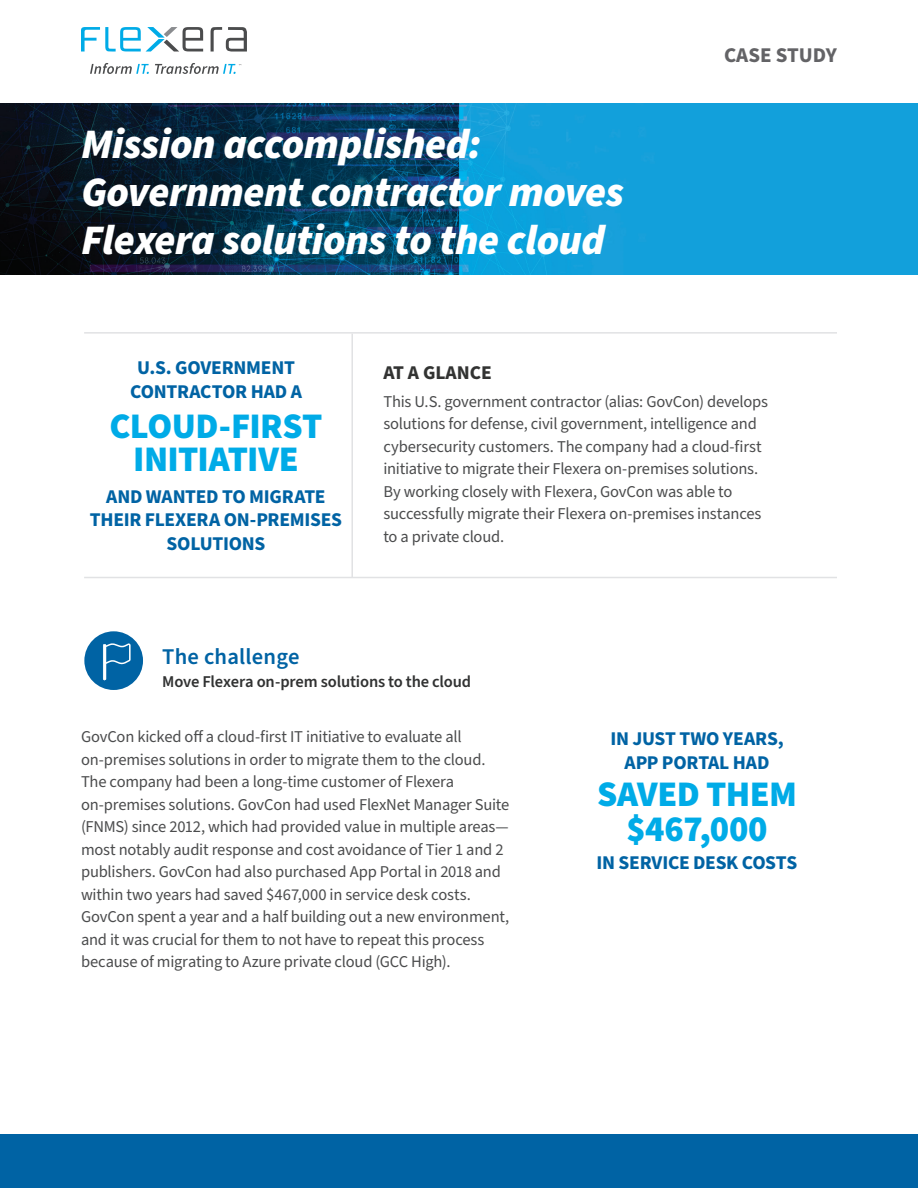
<style>
.page{position:relative;width:918px;height:1188px;background:#fff}
.page>*{position:absolute;margin:0;border:0;box-sizing:border-box;transform-origin:0 0}
.t1{font:italic 900 42px/48px "Source Sans Pro";letter-spacing:-.01em;color:#fff}
.t2{font:900 36px/33px "Source Sans Pro";letter-spacing:-.015em;color:#00abe7;text-align:center}
.t3{font:600 22.5px "Source Sans Pro";letter-spacing:.01em;color:#0063a4}
.t4{font:700 21px "Source Sans Pro";color:#636366}
.t5{font:700 19.5px/23.4px "Source Sans Pro";letter-spacing:-.015em;color:#0063a4;text-align:center}
.t6{font:700 19.5px "Source Sans Pro";color:#323332}
.t7{font:16.5px/22.5px "Source Sans Pro";letter-spacing:-.015em;color:#4b4c4d}
.t8{font:600 16.5px "Source Sans Pro";letter-spacing:-.01em;color:#313232}
</style>
<div class="page">
<img style="left:0;top:104px;width:918px;height:170px">
<div style="left:0;top:1134px;width:918px;height:54px;background:#0063a4"></div>
<svg style="left:90px;top:63px;width:59px;height:11px"></svg>
<svg style="left:155px;top:63px;width:86px;height:11px"></svg>
<svg style="left:211px;top:27px;width:36px;height:25px"></svg>
<svg style="left:81px;top:27px;width:122px;height:25px"></svg>
<hr style="left:84px;top:332px;width:753px;height:2px;background:#e1e2e4">
<hr style="left:351px;top:334px;width:2px;height:244px;background:#e1e2e4">
<hr style="left:84px;top:577px;width:753px;height:1px;background:#e1e2e4">
<div style="left:84px;top:631px;width:59px;height:59px;background:#0063a4;border-radius:50%"></div>
<svg style="left:103px;top:643px;width:28px;height:37px"></svg>
<h1 class="t1" style="left:81px;top:121px;width:545px">Mission accomplished:<br>Government contractor moves<br>Flexera solutions to the cloud</h1>
<p class="t4" style="left:724px;top:41px;width:114px">CASE STUDY</p>
<p class="t5" style="left:130px;top:357px;width:173px">U.S. GOVERNMENT<br>CONTRACTOR HAD A</p>
<h2 class="t2" style="left:109px;top:411px;width:215px">CLOUD-FIRST<br>INITIATIVE</h2>
<p class="t5" style="left:90px;top:485px;width:254px">AND WANTED TO MIGRATE<br>THEIR FLEXERA ON-PREMISES<br>SOLUTIONS</p>
<p class="t6" style="left:383px;top:360px;width:110px">AT A GLANCE</p>
<p class="t7" style="left:383px;top:390px;width:386px">This U.S. government contractor (alias: GovCon) develops solutions for defense, civil government, intelligence and cybersecurity customers. The company had a cloud-first initiative to migrate their Flexera on-premises solutions.<br>By working closely with Flexera, GovCon was able to successfully migrate their Flexera on-premises instances to a private cloud.</p>
<h3 class="t3" style="left:162px;top:642px;width:139px">The challenge</h3>
<p class="t8" style="left:162px;top:670px;width:310px">Move Flexera on-prem solutions to the cloud</p>
<p class="t7" style="left:81px;top:726px;width:430px">GovCon kicked off a cloud-first IT initiative to evaluate all on-premises solutions in order to migrate them to the cloud.<br>The company had been a long-time customer of Flexera on-premises solutions. GovCon had used FlexNet Manager Suite (FNMS) since 2012, which had provided value in multiple areas— most notably audit response and cost avoidance of Tier 1 and 2 publishers. GovCon had also purchased App Portal in 2018 and within two years had saved $467,000 in service desk costs.<br>GovCon spent a year and a half building out a new environment, and it was crucial for them to not have to repeat this process because of migrating to Azure private cloud (GCC High).</p>
<p class="t5" style="left:610px;top:728px;width:175px">IN JUST TWO YEARS,<br>APP PORTAL HAD</p>
<h2 class="t2" style="left:597px;top:778px;width:202px;line-height:34.5px">SAVED THEM $467,000</h2>
<p class="t5" style="left:597px;top:852px;width:202px">IN SERVICE DESK COSTS</p>
</div>
